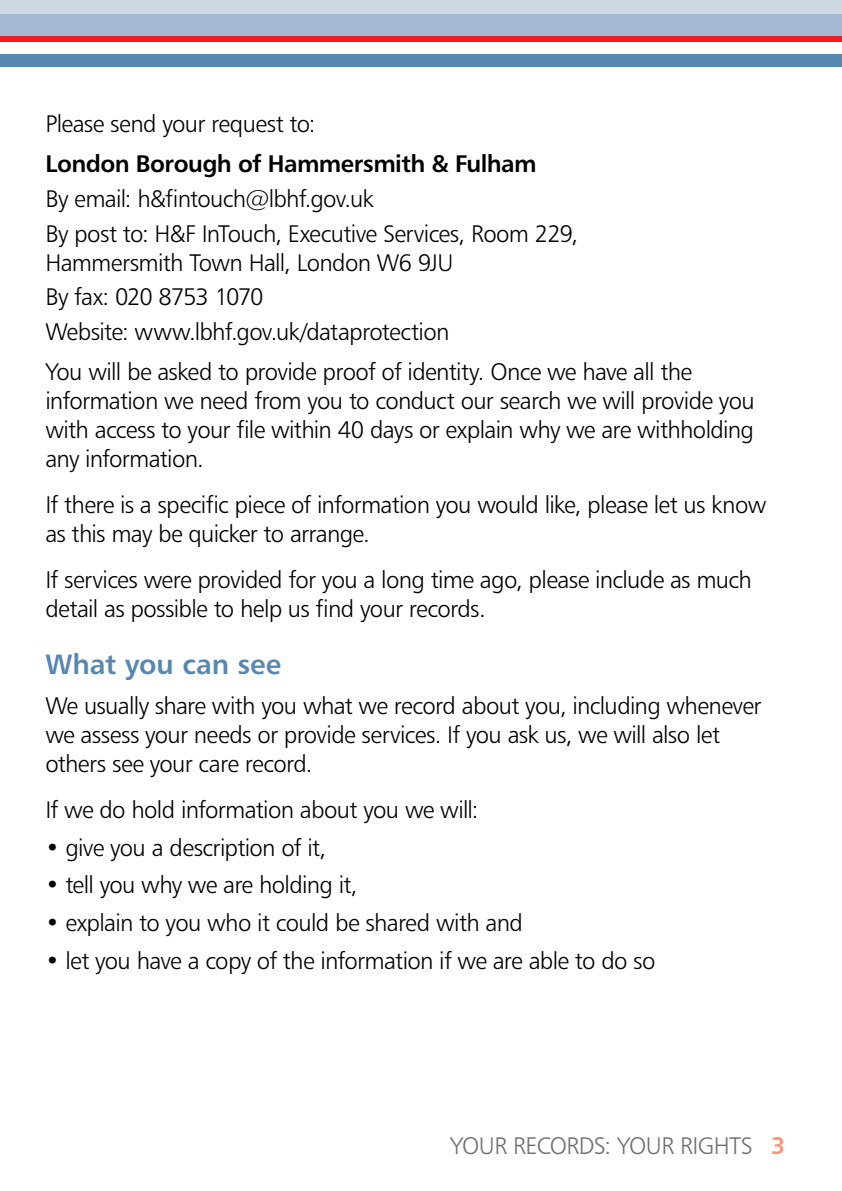
<style>
.page{position:relative;width:842px;height:1191px;background:#fff}
.page>*{position:absolute;margin:0;border:0;box-sizing:border-box;transform-origin:0 0}
.t1{font:28px "Humanist 777 BT Bold B";color:#5887b0}
.t2{font:24px/29px "Humanist 777 BT Light B";letter-spacing:-.03em;color:#000}
.t3{font:24px "Humanist 777 BT Bold B";letter-spacing:-.025em;color:#000}
.t4{font:24px "Humanist 777 BT Light B";letter-spacing:-.025em;color:#6d6e71}
.t5{font:24px "Humanist 777 BT Bold B";color:#f79679}
</style>
<div class="page">
<div style="left:0;top:14px;width:842px;height:22px;background:#a5b8d1"></div>
<div style="left:0;top:0;width:842px;height:14px;background:#ced7e5"></div>
<div style="left:0;top:36px;width:842px;height:5px;background:#ed1d24"></div>
<div style="left:0;top:54px;width:842px;height:13px;background:#5887b0"></div>
<p class="t2" style="left:45px;top:109px;width:272px">Please send your request to:</p>
<p class="t3" style="left:45px;top:149px;width:493px">London Borough of Hammersmith &amp; Fulham</p>
<p class="t2" style="left:45px;top:181px;width:534px;line-height:34.6px">By email: h&amp;fintouch@lbhf.gov.uk<br>By post to: H&amp;F InTouch, Executive Services, Room 229,</p>
<p class="t2" style="left:45px;top:244px;width:406px;line-height:34.6px">Hammersmith Town Hall, London W6 9JU<br>By fax: 020 8753 1070<br>Website: www.lbhf.gov.uk/dataprotection</p>
<p class="t2" style="left:45px;top:357px;width:711px">You will be asked to provide proof of identity. Once we have all the information we need from you to conduct our search we will provide you with access to your file within 40 days or explain why we are withholding any information.</p>
<p class="t2" style="left:45px;top:490px;width:722px">If there is a specific piece of information you would like, please let us know as this may be quicker to arrange.</p>
<p class="t2" style="left:45px;top:565px;width:708px">If services were provided for you a long time ago, please include as much detail as possible to help us find your records.</p>
<p class="t1" style="left:45px;top:646px;width:237px">What you can see</p>
<p class="t2" style="left:45px;top:691px;width:718px">We usually share with you what we record about you, including whenever we assess your needs or provide services. If you ask us, we will also let others see your care record.</p>
<p class="t2" style="left:45px;top:795px;width:435px">If we do hold information about you we will:</p>
<p class="t2" style="left:45px;top:832px;width:282px">• give you a description of it,</p>
<p class="t2" style="left:45px;top:870px;width:314px">• tell you why we are holding it,</p>
<p class="t2" style="left:45px;top:907px;width:479px">• explain to you who it could be shared with and</p>
<p class="t2" style="left:45px;top:945px;width:612px">• let you have a copy of the information if we are able to do so</p>
<p class="t4" style="left:450px;top:1130px;width:243px">Your records: your rights</p>
<p class="t5" style="left:771px;top:1130px;width:16px">3</p>
</div>
